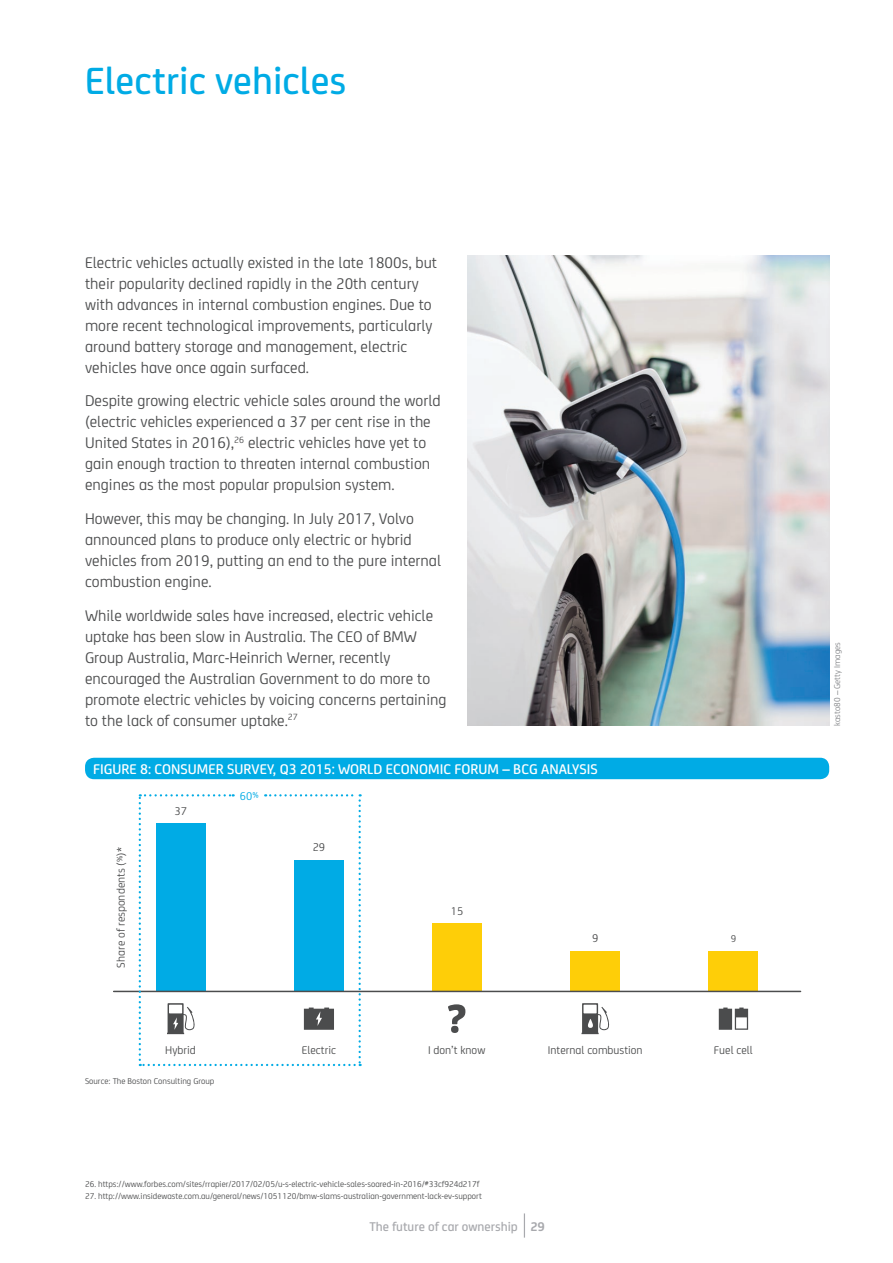
<style>
.page{position:relative;width:893px;height:1263px;background:#fff}
.page>*{position:absolute;margin:0;border:0;box-sizing:border-box;transform-origin:0 0}
.t1{font:500 40.5px "NRMA";color:#00abe5}
.t2{font:16.5px/21px "NRMA";color:#4b4c4d}
.t3{font:500 15px "NRMA";color:#fff}
.t4{font:500 13.5px "NRMA";color:#a8a9ad}
.t5{font:12px "NRMA";color:#4b4c4d}
.t6{font:12px "NRMA";color:#00abe5}
.t7{font:10.5px "NRMA";color:#4b4c4d}
.t8{font:9px "NRMA";color:#4b4c4d}
.t9{font:9px "NRMA";color:#808285}
.s1{font-weight:700}
</style>
<div class="page">
<svg style="left:524px;top:1213px;width:1px;height:24px"></svg>
<div style="left:709px;top:950px;width:49px;height:41px;background:#fece08"></div>
<div style="left:571px;top:950px;width:49px;height:41px;background:#fece08"></div>
<div style="left:432px;top:923px;width:50px;height:68px;background:#fece08"></div>
<hr style="left:114px;top:991px;width:687px;height:1px;background:#4b4c4d">
<svg style="left:581px;top:1003px;width:29px;height:31px"></svg>
<svg style="left:139px;top:794px;width:222px;height:272px"></svg>
<svg style="left:448px;top:1004px;width:17px;height:29px"></svg>
<svg style="left:719px;top:1007px;width:29px;height:23px"></svg>
<div style="left:85px;top:758px;width:744px;height:21px;background:#00abe5;border-radius:9px"></div>
<img style="left:468px;top:255px;width:361px;height:471px">
<h1 class="t1" style="left:85px;top:51px;width:263px">Electric vehicles</h1>
<p class="t2" style="left:85px;top:251px;width:354px">Electric vehicles actually existed in the late 1800s, but their popularity declined rapidly in the 20th century with advances in internal combustion engines. Due to more recent technological improvements, particularly around battery storage and management, electric vehicles have once again surfaced.</p>
<p class="t2" style="left:85px;top:389px;width:357px">Despite growing electric vehicle sales around the world (electric vehicles experienced a 37 per cent rise in the United States in 2016),<sup>26</sup> electric vehicles have yet to gain enough traction to threaten internal combustion engines as the most popular propulsion system.</p>
<p class="t2" style="left:85px;top:507px;width:358px">However, this may be changing. In July 2017, Volvo announced plans to produce only electric or hybrid vehicles from 2019, putting an end to the pure internal combustion engine.</p>
<p class="t2" style="left:85px;top:604px;width:363px">While worldwide sales have increased, electric vehicle uptake has been slow in Australia. The CEO of BMW Group Australia, Marc-Heinrich Werner, recently encouraged the Australian Government to do more to promote electric vehicles by voicing concerns pertaining to the lack of consumer uptake.<sup>27</sup></p>
<p class="t3" style="left:93px;top:758px;width:506px">FIGURE 8: CONSUMER SURVEY, Q3 2015: WORLD ECONOMIC FORUM – BCG ANALYSIS</p>
<p class="t5" style="left:112px;top:967px;width:122px;rotate:-90deg">Share of respondents (%)*</p>
<p class="t5" style="left:175px;top:802px;width:14px">37</p>
<p class="t6" style="left:240px;top:787px;width:20px">60%</p>
<p class="t5" style="left:313px;top:839px;width:14px">29</p>
<p class="t5" style="left:451px;top:902px;width:14px">15</p>
<p class="t5" style="left:592px;top:929px;width:8px">9</p>
<p class="t7" style="left:731px;top:931px;width:7px">9</p>
<p class="t5" style="left:165px;top:1041px;width:32px">Hybrid</p>
<p class="t5" style="left:302px;top:1041px;width:36px">Electric</p>
<p class="t5" style="left:428px;top:1041px;width:59px">I don’t know</p>
<p class="t5" style="left:548px;top:1041px;width:96px">Internal combustion</p>
<p class="t5" style="left:714px;top:1041px;width:41px">Fuel cell</p>
<p class="t8" style="left:85px;top:1074px;width:131px">Source: The Boston Consulting Group</p>
<p class="t8" style="left:85px;top:1178px;width:396px">26. https://www.forbes.com/sites/rrapier/2017/02/05/u-s-electric-vehicle-sales-soared-in-2016/#33cf924d217f</p>
<p class="t8" style="left:85px;top:1190px;width:398px">27. http://www.insidewaste.com.au/general/news/1051120/bmw-slams-australian-government-lack-ev-support</p>
<p class="t4" style="left:369px;top:1216px;width:177px">The future of car ownership <span class="s1">29</span></p>
<p class="t9" style="left:831px;top:726px;width:85px;rotate:-90deg">kasto80 – Getty Images</p>
</div>
